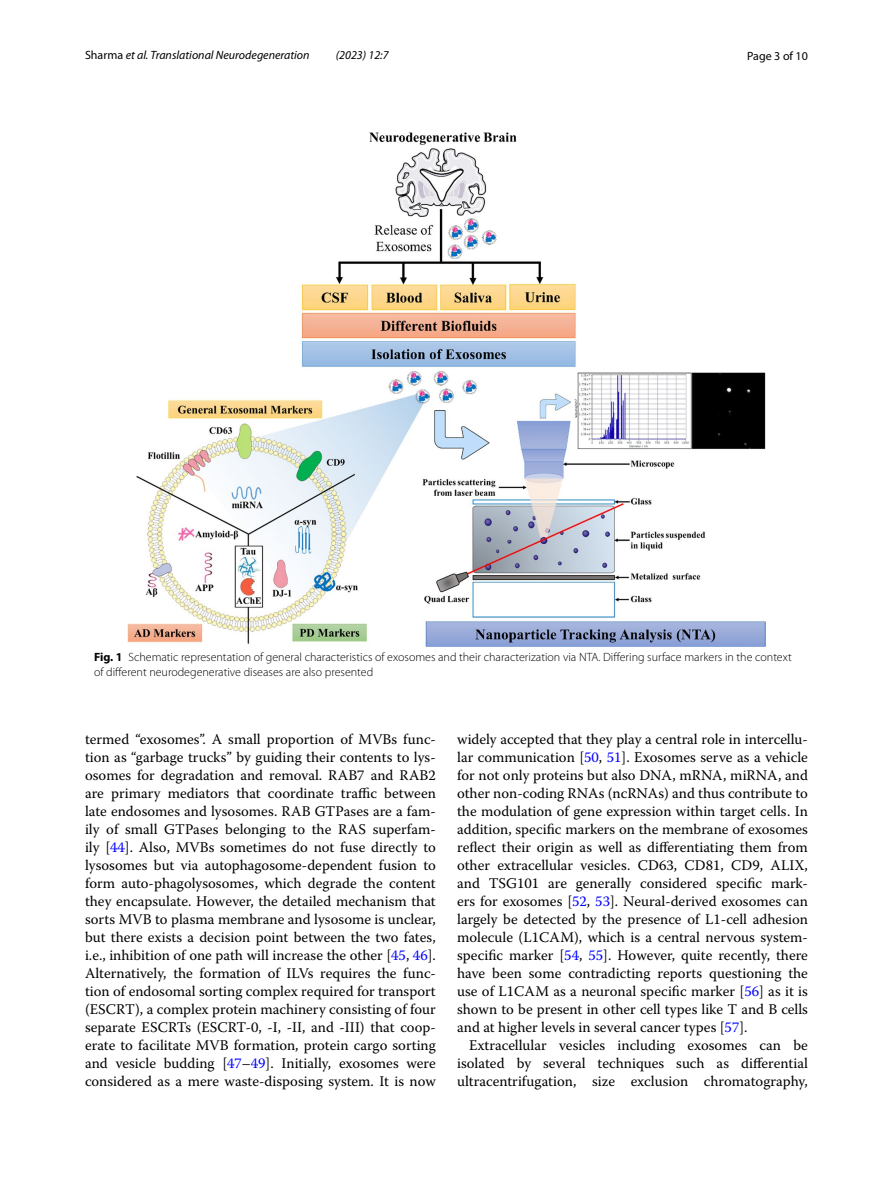
<style>
.page{position:relative;width:893px;height:1187px;background:#fff}
.page>*{position:absolute;margin:0;border:0;box-sizing:border-box;transform-origin:0 0}
.t1{font:14.7px/18px "Warnock Pro";color:#000;text-align:justify}
.t2{font:300 12px/15px "Myriad Pro";color:#000}
.t3{font:italic 12px "Myriad Pro";color:#000}
.t4{font:12px "Myriad Pro";color:#000}
.s1{font-style:normal}
.s2{font-weight:700}
.s3{color:#00f}
</style>
<div class="page">
<img style="left:128px;top:133px;width:637px;height:513px">
<p class="t3" style="left:85px;top:48px;width:226px"><span class="s1">Sharma</span> et al. Translational Neurodegeneration</p>
<p class="t3" style="left:336px;top:48px;width:54px">(2023) 12:7</p>
<p class="t4" style="left:747px;top:48px;width:62px">Page 3 of 10</p>
<p class="t2" style="left:94px;top:650px;width:699px"><span class="s2">Fig. 1</span> Schematic representation of general characteristics of exosomes and their characterization via NTA. Differing surface markers in the context of different neurodegenerative diseases are also presented</p>
<p class="t1" style="left:85px;top:729px;width:352px">termed “exosomes”. A small proportion of MVBs func&shy;tion as “garbage trucks” by guiding their contents to lys&shy;osomes for degradation and removal. RAB7 and RAB2 are primary mediators that coordinate traffic between late endosomes and lysosomes. RAB GTPases are a fam&shy;ily of small GTPases belonging to the RAS superfam&shy;ily [<span class="s3">44</span>]. Also, MVBs sometimes do not fuse directly to lysosomes but via autophagosome-dependent fusion to form auto-phagolysosomes, which degrade the content they encapsulate. However, the detailed mechanism that sorts MVB to plasma membrane and lysosome is unclear, but there exists a decision point between the two fates, i.e., inhibition of one path will increase the other [<span class="s3">45</span>, <span class="s3">46</span>].<br>Alternatively, the formation of ILVs requires the func&shy;tion of endosomal sorting complex required for transport (ESCRT), a complex protein machinery consisting of four separate ESCRTs (ESCRT-0, -I, -II, and -III) that coop&shy;erate to facilitate MVB formation, protein cargo sorting and vesicle budding [<span class="s3">47</span>–<span class="s3">49</span>]. Initially, exosomes were considered as a mere waste-disposing system. It is now</p>
<p class="t1" style="left:457px;top:729px;width:352px">widely accepted that they play a central role in intercellu&shy;lar communication [<span class="s3">50</span>, <span class="s3">51</span>]. Exosomes serve as a vehicle for not only proteins but also DNA, mRNA, miRNA, and other non-coding RNAs (ncRNAs) and thus contribute to the modulation of gene expression within target cells. In addition, specific markers on the membrane of exosomes reflect their origin as well as differentiating them from other extracellular vesicles. CD63, CD81, CD9, ALIX, and TSG101 are generally considered specific mark&shy;ers for exosomes [<span class="s3">52</span>, <span class="s3">53</span>]. Neural-derived exosomes can largely be detected by the presence of L1-cell adhesion molecule (L1CAM), which is a central nervous system&shy;specific marker [<span class="s3">54</span>, <span class="s3">55</span>]. However, quite recently, there have been some contradicting reports questioning the use of L1CAM as a neuronal specific marker [<span class="s3">56</span>] as it is shown to be present in other cell types like T and B cells and at higher levels in several cancer types [<span class="s3">57</span>].</p>
<p class="t1" style="left:457px;top:1035px;width:352px;text-indent:12px">Extracellular vesicles including exosomes can be isolated by several techniques such as differential ultracentrifugation, size exclusion chromatography,</p>
</div>
